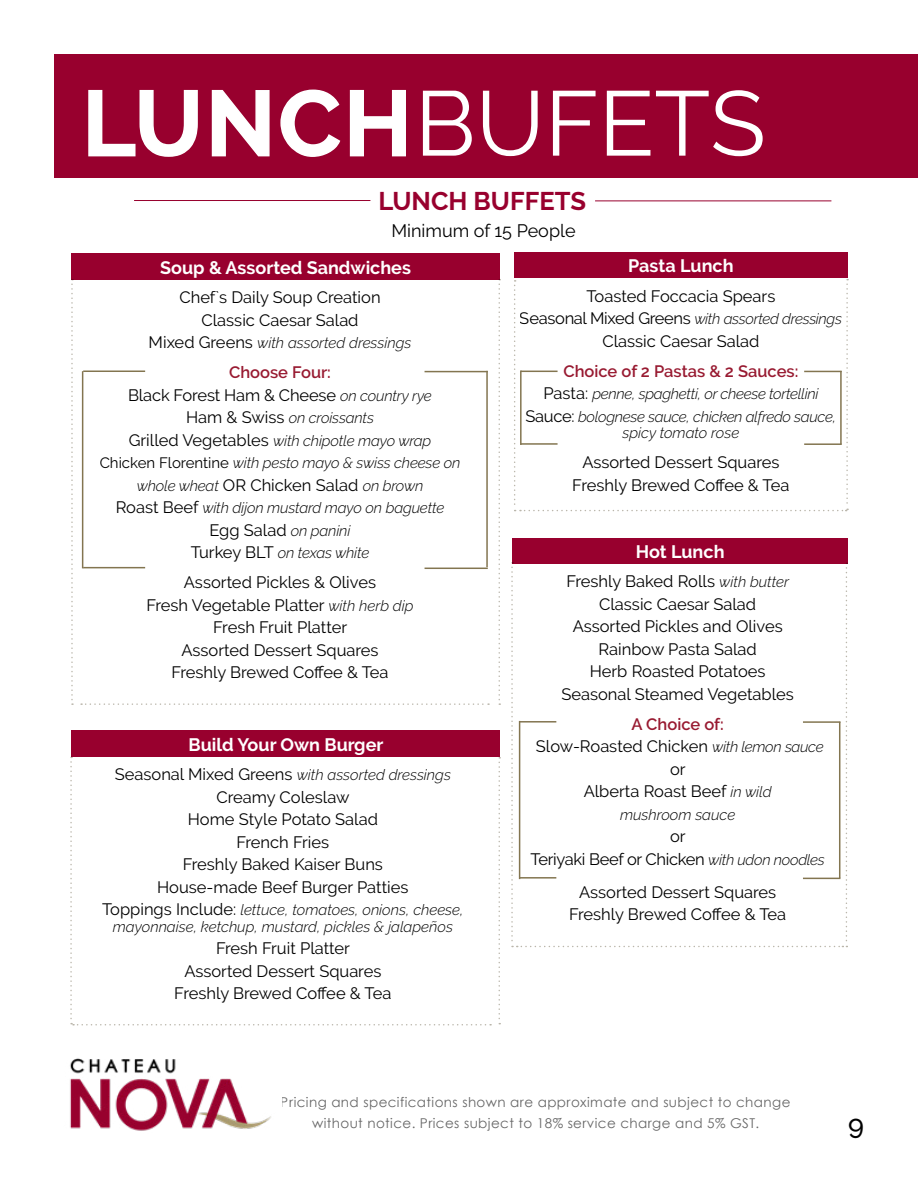
<style>
.page{position:relative;width:918px;height:1188px;background:#fff}
.page>*{position:absolute;margin:0;border:0;box-sizing:border-box;transform-origin:0 0}
.t1{font:91.5px "Raleway";color:#fff}
.t2{font:500 27px "Raleway";color:#000}
.t3{font:700 25.5px "Raleway";color:#98002e}
.t4{font:700 18px "Raleway";color:#fff}
.t5{font:18px "Raleway";color:#000}
.t6{font:16.5px/22.5px "Raleway";color:#000;text-align:center}
.t7{font:16.5px/22.5px "Raleway";letter-spacing:-.02em;color:#000;text-align:center}
.t8{font:600 16.5px "Raleway";color:#981a31}
.t9{font:italic 300 15px/22.5px "Raleway";letter-spacing:-.01em;color:#000;text-align:center}
.t10{font:13.5px/21px "Century Gothic";letter-spacing:.03em;color:#000;text-align:center}
.s1{font-weight:700}
.s2{font-weight:400;font-style:normal;font-size:16.5px}
.s3{font-weight:600;color:#981a31}
.s4{font-weight:300;font-style:italic;font-size:15px}
.s5{font-weight:400;font-style:normal}
</style>
<div class="page">
<img style="left:70px;top:1058px;width:201px;height:73px">
<div style="left:54px;top:54px;width:864px;height:123px;background:#98002e"></div>
<svg style="left:511px;top:562px;width:336px;height:385px"></svg>
<div style="left:71px;top:254px;width:429px;height:26px;background:#98002e"></div>
<div style="left:512px;top:538px;width:336px;height:26px;background:#98002e"></div>
<div style="left:71px;top:731px;width:429px;height:26px;background:#98002e"></div>
<div style="left:514px;top:252px;width:334px;height:26px;background:#98002e"></div>
<hr style="left:595px;top:201px;width:236px;height:1px;background:#98002e">
<hr style="left:134px;top:200px;width:236px;height:1px;background:#98002e">
<svg style="left:71px;top:279px;width:2px;height:426px"></svg>
<svg style="left:81px;top:703px;width:408px;height:2px"></svg>
<svg style="left:499px;top:279px;width:1px;height:426px"></svg>
<svg style="left:514px;top:279px;width:334px;height:232px"></svg>
<svg style="left:70px;top:757px;width:421px;height:269px"></svg>
<svg style="left:499px;top:757px;width:1px;height:267px"></svg>
<hr style="left:519px;top:721px;width:1px;height:158px;background:#837550">
<hr style="left:839px;top:722px;width:1px;height:156px;background:#837550">
<hr style="left:520px;top:721px;width:36px;height:2px;background:#837550">
<hr style="left:803px;top:878px;width:37px;height:1px;background:#837550">
<hr style="left:520px;top:877px;width:36px;height:2px;background:#837550">
<hr style="left:803px;top:721px;width:37px;height:2px;background:#837550">
<hr style="left:520px;top:371px;width:2px;height:74px;background:#837550">
<hr style="left:840px;top:371px;width:2px;height:73px;background:#837550">
<hr style="left:521px;top:371px;width:37px;height:1px;background:#837550">
<hr style="left:804px;top:443px;width:38px;height:2px;background:#837550">
<hr style="left:521px;top:443px;width:37px;height:2px;background:#837550">
<hr style="left:804px;top:371px;width:38px;height:1px;background:#837550">
<hr style="left:82px;top:371px;width:1px;height:197px;background:#837550">
<hr style="left:486px;top:371px;width:2px;height:196px;background:#837550">
<hr style="left:83px;top:371px;width:62px;height:1px;background:#837550">
<hr style="left:425px;top:568px;width:63px;height:1px;background:#837550">
<hr style="left:83px;top:567px;width:62px;height:1px;background:#837550">
<hr style="left:425px;top:371px;width:63px;height:1px;background:#837550">
<h1 class="t1" style="left:82px;top:70px;width:685px"><span class="s1">LUNCH</span>BUFETS</h1>
<h3 class="t3" style="left:379px;top:187px;width:209px">LUNCH BUFFETS</h3>
<p class="t5" style="left:391px;top:220px;width:186px">Minimum of 15 People</p>
<p class="t4" style="left:160px;top:257px;width:252px">Soup &amp; Assorted Sandwiches</p>
<p class="t4" style="left:628px;top:256px;width:107px">Pasta Lunch</p>
<p class="t6" style="left:586px;top:285px;width:191px">Toasted Foccacia Spears</p>
<p class="t9" style="left:520px;top:308px;width:324px"><span class="s2">Seasonal Mixed Greens</span> with assorted dressings</p>
<p class="t6" style="left:602px;top:330px;width:159px">Classic Caesar Salad</p>
<p class="t8" style="left:563px;top:362px;width:236px">Choice of 2 Pastas &amp; 2 Sauces:</p>
<p class="t9" style="left:526px;top:383px;width:312px"><span class="s2">Pasta:</span> penne, spaghetti, or cheese tortellini<br><span class="s2">Sauce:</span> bolognese sauce, chicken alfredo sauce,</p>
<p class="t9" style="left:623px;top:422px;width:118px">spicy tomato rose</p>
<p class="t6" style="left:572px;top:451px;width:219px">Assorted Dessert Squares<br>Freshly Brewed Coffee &amp; Tea</p>
<p class="t6" style="left:179px;top:286px;width:203px">Chef`s Daily Soup Creation<br>Classic Caesar Salad</p>
<p class="t9" style="left:149px;top:332px;width:264px"><span class="s2">Mixed Greens</span> with assorted dressings</p>
<p class="t6" style="left:128px;top:361px;width:305px"><span class="s3">Choose Four:<br></span>Black Forest Ham &amp; Cheese <span class="s4">on country rye</span></p>
<p class="t9" style="left:100px;top:407px;width:362px"><span class="s2">Ham &amp; Swiss</span> on croissants<br><span class="s2">Grilled Vegetables</span> with chipotle mayo wrap <span class="s5">Chicken Florentine</span> with pesto mayo &amp; swiss cheese on whole wheat <span class="s2">OR Chicken Salad</span> on brown<br><span class="s2">Roast Beef</span> with dijon mustard mayo on baguette</p>
<p class="t6" style="left:210px;top:519px;width:142px">Egg Salad <span class="s4">on panini</span></p>
<p class="t9" style="left:191px;top:542px;width:180px"><span class="s2">Turkey BLT</span> on texas white</p>
<p class="t6" style="left:146px;top:571px;width:269px">Assorted Pickles &amp; Olives<br>Fresh Vegetable Platter <span class="s4">with herb dip<br></span>Fresh Fruit Platter<br>Assorted Dessert Squares<br>Freshly Brewed Coffee &amp; Tea</p>
<p class="t6" style="left:561px;top:570px;width:234px">Freshly Baked Rolls <span class="s4">with butter<br></span>Classic Caesar Salad<br>Assorted Pickles and Olives<br>Rainbow Pasta Salad<br>Herb Roasted Potatoes<br>Seasonal Steamed Vegetables</p>
<p class="t6" style="left:536px;top:713px;width:289px"><span class="s3">A Choice of:<br></span>Slow-Roasted Chicken <span class="s4">with lemon sauce </span>or<br>Alberta Roast Beef <span class="s4">in wild</span></p>
<p class="t9" style="left:620px;top:803px;width:117px">mushroom sauce</p>
<p class="t7" style="left:531px;top:825px;width:296px">or<br>Teriyaki Beef or Chicken <span class="s4">with udon noodles</span></p>
<p class="t6" style="left:569px;top:881px;width:219px">Assorted Dessert Squares<br>Freshly Brewed Coffee &amp; Tea</p>
<p class="t4" style="left:636px;top:541px;width:90px">Hot Lunch</p>
<p class="t4" style="left:188px;top:734px;width:196px">Build Your Own Burger</p>
<p class="t9" style="left:115px;top:764px;width:338px"><span class="s2">Seasonal Mixed Greens</span> with assorted dressings</p>
<p class="t6" style="left:157px;top:786px;width:253px">Creamy Coleslaw<br>Home Style Potato Salad<br>French Fries<br>Freshly Baked Kaiser Buns<br>House-made Beef Burger Patties</p>
<p class="t9" style="left:102px;top:902px;width:363px;line-height:16.5px"><span class="s2">Toppings Include:</span> lettuce, tomatoes, onions, cheese, mayonnaise, ketchup, mustard, pickles &amp; jalapeños</p>
<p class="t6" style="left:174px;top:937px;width:219px">Fresh Fruit Platter<br>Assorted Dessert Squares<br>Freshly Brewed Coffee &amp; Tea</p>
<p class="t10" style="left:281px;top:1091px;width:511px">Pricing and specifications shown are approximate and subject to change without notice. Prices subject to 18% service charge and 5% GST.</p>
<h2 class="t2" style="left:848px;top:1109px;width:17px">9</h2>
</div>
